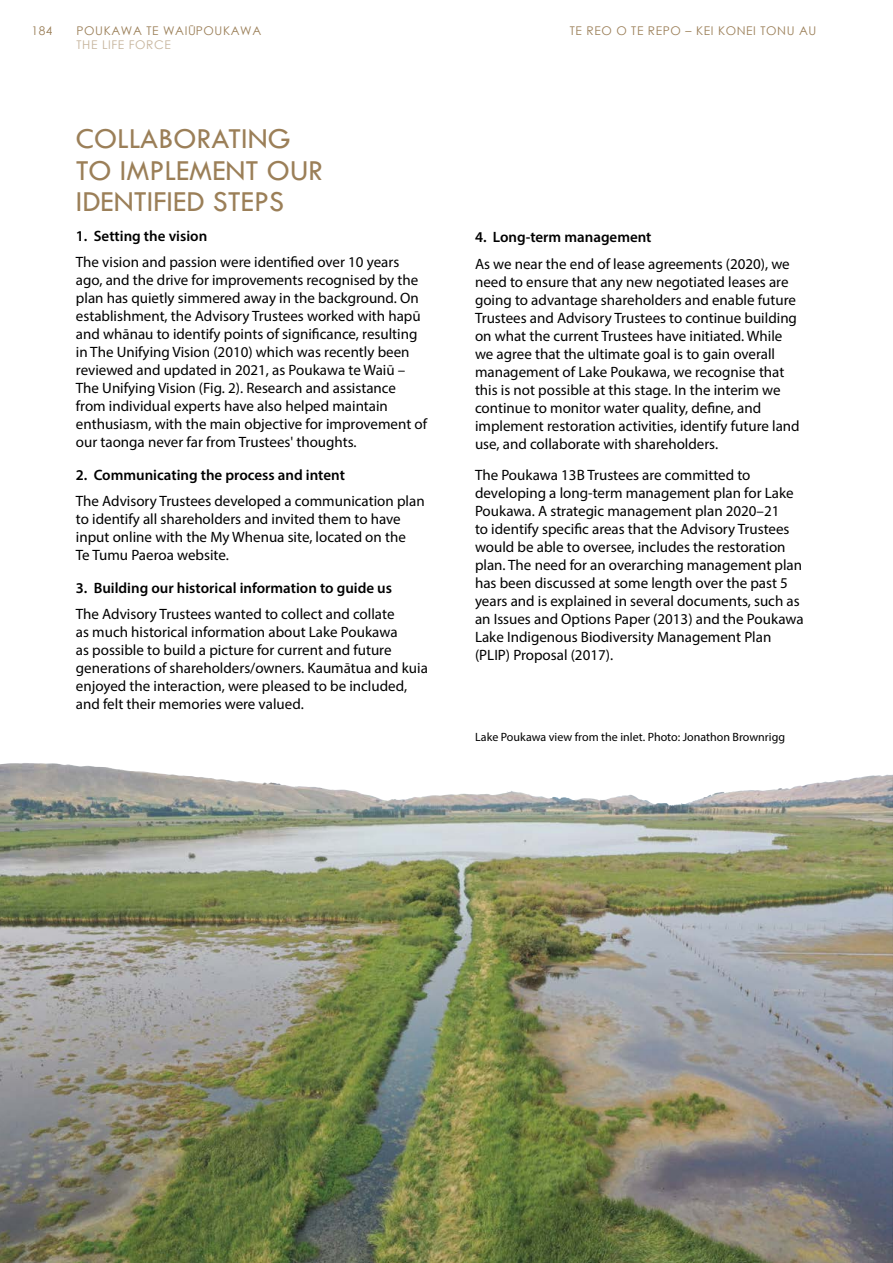
<style>
.page{position:relative;width:893px;height:1263px;background:#fff}
.page>*{position:absolute;margin:0;border:0;box-sizing:border-box;transform-origin:0 0}
.t1{font:30px/31.5px "Tw Cen";color:#9b7f58}
.t2{font:15px/18px "Myriad Pro";color:#000}
.t3{font:600 15px "Myriad Pro";color:#000}
.t4{font:12px "Century Gothic";letter-spacing:.05em;color:#9b7f58}
.t5{font:12px "Myriad Pro";color:#000}
.t6{font:12px "Century Gothic";letter-spacing:.05em;color:#c6b49c}
</style>
<div class="page">
<img style="left:0;top:763px;width:893px;height:500px">
<p class="t4" style="left:190px;top:16px;width:5px">-</p>
<p class="t4" style="left:77px;top:22px;width:186px">POUKAWA TE WAIUPOUKAWA</p>
<p class="t4" style="left:31px;top:22px;width:23px">184</p>
<p class="t4" style="left:570px;top:22px;width:248px">TE REO O TE REPO – KEI KONEI TONU AU</p>
<p class="t6" style="left:77px;top:36px;width:96px">THE LIFE FORCE</p>
<h1 class="t1" style="left:76px;top:123px;width:249px">COLLABORATING<br>TO IMPLEMENT OUR<br>IDENTIFIED STEPS</h1>
<p class="t3" style="left:76px;top:226px;width:133px">1. Setting the vision</p>
<p class="t2" style="left:76px;top:253px;width:353px">The vision and passion were identified over 10 years ago, and the drive for improvements recognised by the plan has quietly simmered away in the background. On establishment, the Advisory Trustees worked with hapū and whānau to identify points of significance, resulting in The Unifying Vision (2010) which was recently been reviewed and updated in 2021, as Poukawa te Waiū – The Unifying Vision (Fig. 2). Research and assistance from individual experts have also helped maintain enthusiasm, with the main objective for improvement of our taonga never far from Trustees' thoughts.</p>
<p class="t3" style="left:76px;top:465px;width:271px">2. Communicating the process and intent</p>
<p class="t2" style="left:76px;top:492px;width:350px">The Advisory Trustees developed a communication plan to identify all shareholders and invited them to have input online with the My Whenua site, located on the<br>Te Tumu Paeroa website.</p>
<p class="t3" style="left:76px;top:578px;width:318px">3. Building our historical information to guide us</p>
<p class="t2" style="left:76px;top:605px;width:353px">The Advisory Trustees wanted to collect and collate<br>as much historical information about Lake Poukawa<br>as possible to build a picture for current and future generations of shareholders/owners. Kaumātua and kuia enjoyed the interaction, were pleased to be included, and felt their memories were valued.</p>
<p class="t3" style="left:475px;top:228px;width:178px">4. Long-term management</p>
<p class="t2" style="left:475px;top:254px;width:326px">As we near the end of lease agreements (2020), we need to ensure that any new negotiated leases are going to advantage shareholders and enable future Trustees and Advisory Trustees to continue building on what the current Trustees have initiated. While we agree that the ultimate goal is to gain overall management of Lake Poukawa, we recognise that this is not possible at this stage. In the interim we continue to monitor water quality, define, and implement restoration activities, identify future land use, and collaborate with shareholders.</p>
<p class="t2" style="left:475px;top:465px;width:330px">The Poukawa 13B Trustees are committed to developing a long-term management plan for Lake Poukawa. A strategic management plan 2020–21<br>to identify specific areas that the Advisory Trustees would be able to oversee, includes the restoration plan. The need for an overarching management plan has been discussed at some length over the past 5 years and is explained in several documents, such as an Issues and Options Paper (2013) and the Poukawa Lake Indigenous Biodiversity Management Plan (PLIP) Proposal (2017).</p>
<p class="t5" style="left:475px;top:730px;width:311px">Lake Poukawa view from the inlet. Photo: Jonathon Brownrigg</p>
</div>
